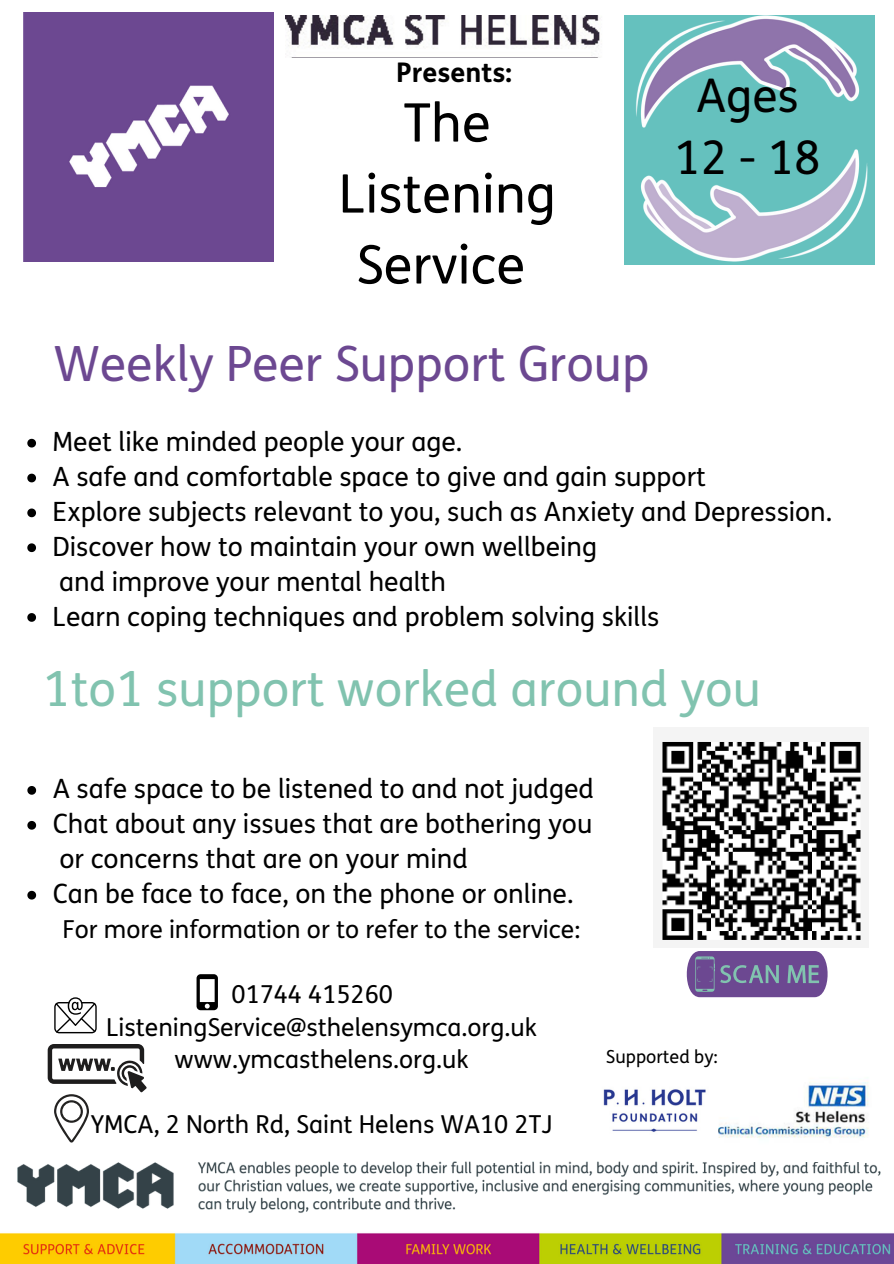
<style>
.page{position:relative;width:894px;height:1264px;background:#fff}
.page>*{position:absolute;margin:0;border:0;box-sizing:border-box;transform-origin:0 0}
.t1{font:53.1px/70.9px "FS Me Pro";color:#000;text-align:center}
.t2{font:48.6px "FS Me Pro";color:#81c3af}
.t3{font:48.6px "FS Me Pro";color:#6c4891}
.t4{font:46.35px "FS Me Pro";color:#000}
.t5{font:700 27px "FS Me Pro";color:#000}
.t6{font:26.55px/35px "FS Me Pro";color:#000}
.t7{font:24.75px "FS Me Pro";color:#000}
.t8{font:18px "FS Me Pro";color:#000}
</style>
<div class="page">
<img style="left:0;top:1161px;width:893px;height:102px">
<div style="left:624px;top:16px;width:250px;height:249px;background:#65c1be"></div>
<img style="left:626px;top:16px;width:246px;height:245px">
<img style="left:24px;top:13px;width:250px;height:248px">
<img style="left:286px;top:16px;width:314px;height:42px">
<img style="left:718px;top:1081px;width:151px;height:57px">
<svg style="left:686px;top:951px;width:141px;height:46px;background:#745f99"></svg>
<svg style="left:196px;top:974px;width:22px;height:36px"></svg>
<svg style="left:54px;top:997px;width:43px;height:36px"></svg>
<img style="left:603px;top:1089px;width:103px;height:43px">
<svg style="left:48px;top:1044px;width:99px;height:98px"></svg>
<svg style="left:27px;top:786px;width:9px;height:8px"></svg>
<svg style="left:27px;top:821px;width:9px;height:8px"></svg>
<svg style="left:27px;top:890px;width:9px;height:9px"></svg>
<svg style="left:27px;top:439px;width:9px;height:8px"></svg>
<svg style="left:27px;top:473px;width:9px;height:9px"></svg>
<svg style="left:27px;top:508px;width:9px;height:9px"></svg>
<svg style="left:27px;top:543px;width:9px;height:9px"></svg>
<svg style="left:27px;top:613px;width:9px;height:8px"></svg>
<img style="left:653px;top:727px;width:215px;height:221px">
<p class="t5" style="left:396px;top:57px;width:117px">Presents:</p>
<p class="t1" style="left:338px;top:89px;width:219px">The<br>Listening<br>Service</p>
<p class="t3" style="left:53px;top:336px;width:597px">Weekly Peer Support Group</p>
<p class="t4" style="left:696px;top:69px;width:104px">Ages</p>
<p class="t4" style="left:674px;top:131px;width:148px">12 - 18</p>
<p class="t6" style="left:53px;top:425px;width:411px">Meet like minded people your age.</p>
<p class="t6" style="left:53px;top:460px;width:654px">A safe and comfortable space to give and gain support</p>
<p class="t6" style="left:53px;top:495px;width:781px">Explore subjects relevant to you, such as Anxiety and Depression.</p>
<p class="t6" style="left:53px;top:530px;width:546px">Discover how to maintain your own wellbeing and improve your mental health</p>
<p class="t6" style="left:53px;top:599px;width:608px">Learn coping techniques and problem solving skills</p>
<p class="t2" style="left:43px;top:661px;width:719px">1to1 support worked around you</p>
<p class="t6" style="left:53px;top:772px;width:542px">A safe space to be listened to and not judged</p>
<p class="t6" style="left:53px;top:807px;width:541px">Chat about any issues that are bothering you or concerns that are on your mind</p>
<p class="t6" style="left:53px;top:877px;width:522px">Can be face to face, on the phone or online.</p>
<p class="t7" style="left:63px;top:915px;width:519px">For more information or to refer to the service:</p>
<p class="t7" style="left:231px;top:980px;width:163px">01744 415260</p>
<p class="t7" style="left:106px;top:1012px;width:432px">ListeningService@sthelensymca.org.uk</p>
<p class="t7" style="left:174px;top:1045px;width:295px">www.ymcasthelens.org.uk</p>
<p class="t7" style="left:91px;top:1110px;width:463px">YMCA, 2 North Rd, Saint Helens WA10 2TJ</p>
<p class="t8" style="left:605px;top:1046px;width:113px">Supported by:</p>
</div>
